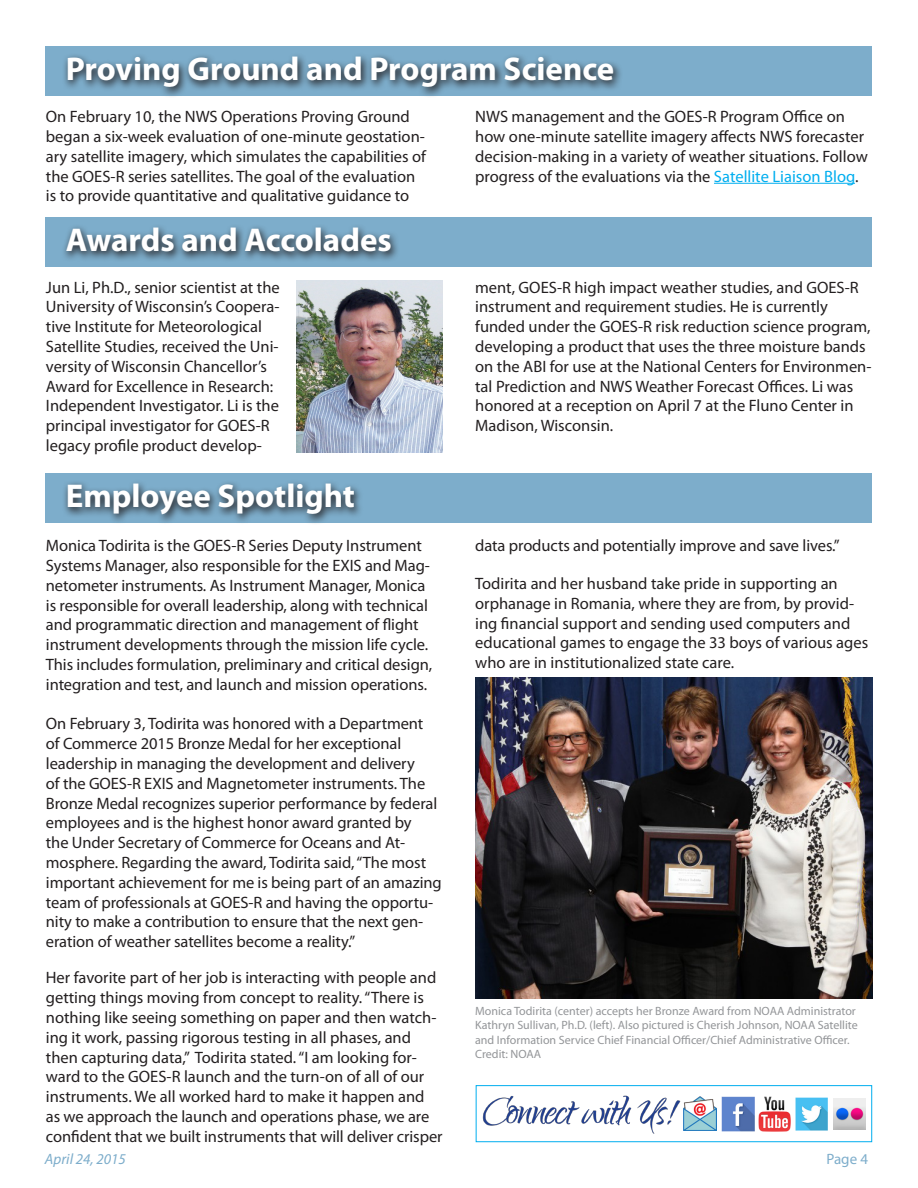
<style>
.page{position:relative;width:918px;height:1188px;background:#fff}
.page>*{position:absolute;margin:0;border:0;box-sizing:border-box;transform-origin:0 0}
.t1{font:700 33px "Myriad Pro";color:#fff}
.t2{font:16.5px/19.8px "Myriad Pro";color:#231f20}
.t3{font:italic 15px "Myriad Pro";color:#7dadcb}
.t4{font:15px "Myriad Pro";color:#7dadcb}
.t5{font:12px/14.4px "Myriad Pro";color:#939598}
.s1{color:#00aeef}
</style>
<div class="page">
<div style="left:46px;top:473px;width:826px;height:49px;background:#7dadcb"></div>
<svg style="left:62px;top:482px;width:302px;height:41px"></svg>
<img style="left:482px;top:1095px;width:199px;height:39px">
<div style="left:46px;top:46px;width:826px;height:49px;background:#7dadcb"></div>
<svg style="left:62px;top:55px;width:561px;height:41px"></svg>
<hr style="left:714px;top:183px;width:141px;height:1px;background:#00aeef">
<div style="left:46px;top:217px;width:826px;height:50px;background:#7dadcb"></div>
<svg style="left:64px;top:226px;width:334px;height:34px"></svg>
<img style="left:297px;top:280px;width:146px;height:173px">
<img style="left:476px;top:677px;width:396px;height:321px">
<img style="left:833px;top:1098px;width:33px;height:32px">
<img style="left:722px;top:1097px;width:32px;height:34px">
<img style="left:795px;top:1098px;width:33px;height:32px">
<img style="left:759px;top:1096px;width:32px;height:36px">
<div style="left:476px;top:1085px;width:396px;height:57px;border:1px solid #00aeef"></div>
<img style="left:684px;top:1097px;width:32px;height:33px">
<p class="t1" style="left:66px;top:47px;width:550px">Proving Ground and Program Science</p>
<p class="t2" style="left:46px;top:107px;width:382px">On February 10, the NWS Operations Proving Ground began a six-week evaluation of one-minute geostation&shy;ary satellite imagery, which simulates the capabilities of the GOES-R series satellites. The goal of the evaluation is to provide quantitative and qualitative guidance to</p>
<p class="t2" style="left:475px;top:107px;width:394px">NWS management and the GOES-R Program Office on how one-minute satellite imagery affects NWS forecaster decision-making in a variety of weather situations. Follow progress of the evaluations via the <span class="s1">Satellite Liaison Blog</span>.</p>
<p class="t1" style="left:66px;top:219px;width:328px">Awards and Accolades</p>
<p class="t2" style="left:46px;top:277px;width:235px">Jun Li, Ph.D., senior scientist at the University of Wisconsin’s Coopera&shy;tive Institute for Meteorological Satellite Studies, received the Uni&shy;versity of Wisconsin Chancellor’s Award for Excellence in Research:<br>Independent Investigator. Li is the principal investigator for GOES-R legacy profile product develop-</p>
<p class="t2" style="left:475px;top:277px;width:398px">ment, GOES-R high impact weather studies, and GOES-R instrument and requirement studies. He is currently funded under the GOES-R risk reduction science program, developing a product that uses the three moisture bands on the ABI for use at the National Centers for Environmen&shy;tal Prediction and NWS Weather Forecast Offices. Li was honored at a reception on April 7 at the Fluno Center in Madison, Wisconsin.</p>
<p class="t1" style="left:66px;top:474px;width:291px">Employee Spotlight</p>
<p class="t2" style="left:46px;top:535px;width:388px">Monica Todirita is the GOES-R Series Deputy Instrument Systems Manager, also responsible for the EXIS and Mag&shy;netometer instruments. As Instrument Manager, Monica is responsible for overall leadership, along with technical and programmatic direction and management of flight instrument developments through the mission life cycle.<br>This includes formulation, preliminary and critical design, integration and test, and launch and mission operations.</p>
<p class="t2" style="left:46px;top:714px;width:397px">On February 3, Todirita was honored with a Department<br>of Commerce 2015 Bronze Medal for her exceptional leadership in managing the development and delivery<br>of the GOES-R EXIS and Magnetometer instruments. The Bronze Medal recognizes superior performance by federal employees and is the highest honor award granted by<br>the Under Secretary of Commerce for Oceans and At&shy;mosphere. Regarding the award, Todirita said,“The most important achievement for me is being part of an amazing team of professionals at GOES-R and having the opportu&shy;nity to make a contribution to ensure that the next gen&shy;eration of weather satellites become a reality.”</p>
<p class="t2" style="left:46px;top:968px;width:398px">Her favorite part of her job is interacting with people and getting things moving from concept to reality.“There is nothing like seeing something on paper and then watch&shy;ing it work, passing rigorous testing in all phases, and then capturing data,” Todirita stated.“I am looking for&shy;ward to the GOES-R launch and the turn-on of all of our instruments. We all worked hard to make it happen and as we approach the launch and operations phase, we are confident that we built instruments that will deliver crisper</p>
<p class="t2" style="left:475px;top:535px;width:366px">data products and potentially improve and save lives.”</p>
<p class="t2" style="left:475px;top:573px;width:395px">Todirita and her husband take pride in supporting an orphanage in Romania, where they are from, by provid&shy;ing financial support and sending used computers and educational games to engage the 33 boys of various ages who are in institutionalized state care.</p>
<p class="t5" style="left:475px;top:1003px;width:384px">Monica Todirita (center) accepts her Bronze Award from NOAA Administrator Kathryn Sullivan, Ph.D. (left). Also pictured is Cherish Johnson, NOAA Satellite and Information Service Chief Financial Officer/Chief Administrative Officer.<br>Credit: NOAA</p>
<p class="t3" style="left:45px;top:1150px;width:83px">April 24, 2015</p>
<p class="t4" style="left:826px;top:1150px;width:43px">Page 4</p>
</div>
